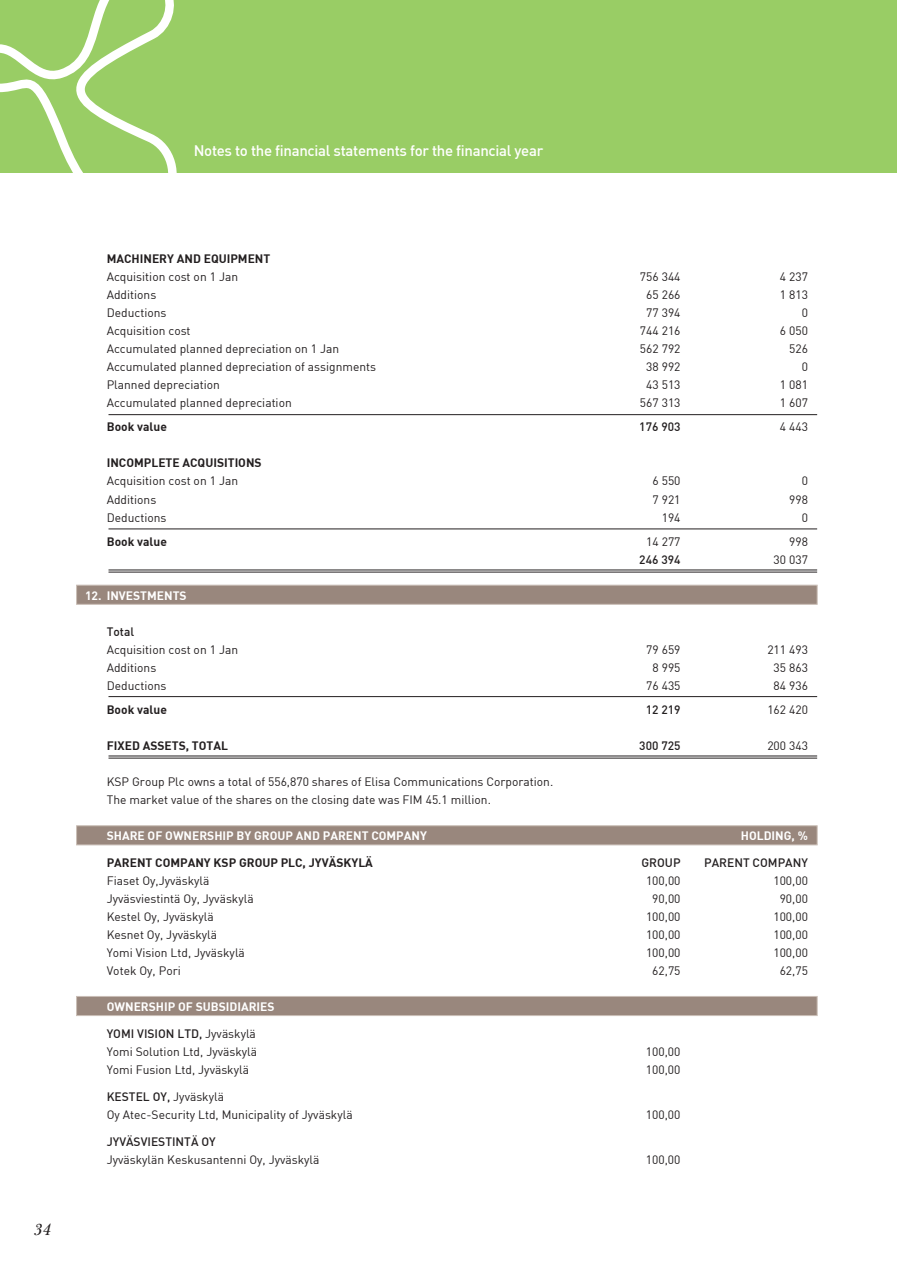
<style>
.page{position:relative;width:897px;height:1265px;background:#fff}
.page>*{position:absolute;margin:0;border:0;box-sizing:border-box;transform-origin:0 0}
.t1{font:italic 18px "Bulmer";color:#231f20}
.t2{font:500 15px "DIN";letter-spacing:-.02em;color:#fff}
.t3{font:12px/18px "DIN";color:#231f20}
.t4{font:700 12px "DIN";color:#231f20}
.t5{font:700 12px "DIN";color:#fff}
.t6{font:500 12px "DIN";color:#231f20}
.s1{font-style:inherit}
.s2{font-weight:500}
</style>
<div class="page">
<div style="left:76px;top:996px;width:741px;height:19px;background:#99877d;border:1px solid #cabeb6"></div>
<div style="left:76px;top:825px;width:741px;height:20px;background:#99877d;border:1px solid #cabeb6"></div>
<div style="left:76px;top:584px;width:741px;height:20px;background:#99877d;border:1px solid #cabeb6"></div>
<div style="left:0;top:0;width:896px;height:173px;background:#99cd65"></div>
<svg style="left:0;top:0;width:177px;height:173px"></svg>
<hr style="left:108px;top:696px;width:708px;height:1px;background:#231f20">
<hr style="left:108px;top:414px;width:708px;height:1px;background:#231f20">
<hr style="left:108px;top:528px;width:708px;height:1px;background:#231f20">
<hr style="left:108px;top:755px;width:708px;height:1px;background:#231f20">
<hr style="left:108px;top:757px;width:708px;height:1px;background:#231f20">
<hr style="left:108px;top:569px;width:708px;height:1px;background:#231f20">
<hr style="left:108px;top:571px;width:708px;height:1px;background:#231f20">
<p class="t2" style="left:194px;top:141px;width:351px">Notes to the financial statements for the financial year</p>
<h1 class="t1" style="left:34px;top:1222px;width:19px">34</h1>
<p class="t4" style="left:107px;top:251px;width:165px">MACHINERY AND EQUIPMENT</p>
<p class="t3" style="left:107px;top:268px;width:133px">Acquisition cost on 1 Jan</p>
<p class="t3" style="left:639px;top:268px;width:42px">756 344</p>
<p class="t3" style="left:779px;top:268px;width:30px">4 237</p>
<p class="t3" style="left:107px;top:286px;width:51px">Additions</p>
<p class="t3" style="left:646px;top:286px;width:36px">65 266</p>
<p class="t3" style="left:779px;top:286px;width:30px">1 813</p>
<p class="t3" style="left:107px;top:304px;width:61px">Deductions</p>
<p class="t3" style="left:646px;top:304px;width:36px">77 394</p>
<p class="t3" style="left:801px;top:304px;width:8px">0</p>
<p class="t3" style="left:107px;top:322px;width:85px">Acquisition cost</p>
<p class="t3" style="left:639px;top:322px;width:42px">744 216</p>
<p class="t3" style="left:779px;top:322px;width:30px">6 050</p>
<p class="t3" style="left:107px;top:340px;width:234px">Accumulated planned depreciation on 1 Jan</p>
<p class="t3" style="left:639px;top:340px;width:42px">562 792</p>
<p class="t3" style="left:788px;top:340px;width:20px">526</p>
<p class="t3" style="left:107px;top:358px;width:271px">Accumulated planned depreciation of assignments</p>
<p class="t3" style="left:646px;top:358px;width:36px">38 992</p>
<p class="t3" style="left:801px;top:358px;width:8px">0</p>
<p class="t3" style="left:107px;top:376px;width:115px">Planned depreciation</p>
<p class="t3" style="left:646px;top:376px;width:36px">43 513</p>
<p class="t3" style="left:779px;top:376px;width:30px">1 081</p>
<p class="t3" style="left:107px;top:394px;width:186px">Accumulated planned depreciation</p>
<p class="t3" style="left:639px;top:394px;width:42px">567 313</p>
<p class="t3" style="left:779px;top:394px;width:30px">1 607</p>
<p class="t4" style="left:107px;top:419px;width:62px">Book value</p>
<p class="t6" style="left:639px;top:419px;width:43px">176 903</p>
<p class="t3" style="left:779px;top:418px;width:30px">4 443</p>
<p class="t4" style="left:107px;top:455px;width:156px">INCOMPLETE ACQUISITIONS</p>
<p class="t3" style="left:107px;top:472px;width:133px">Acquisition cost on 1 Jan</p>
<p class="t3" style="left:652px;top:472px;width:30px">6 550</p>
<p class="t3" style="left:801px;top:472px;width:8px">0</p>
<p class="t3" style="left:107px;top:490px;width:51px">Additions</p>
<p class="t3" style="left:652px;top:490px;width:30px">7 921</p>
<p class="t3" style="left:788px;top:490px;width:20px">998</p>
<p class="t3" style="left:107px;top:508px;width:61px">Deductions</p>
<p class="t3" style="left:661px;top:508px;width:20px">194</p>
<p class="t3" style="left:801px;top:508px;width:8px">0</p>
<p class="t4" style="left:107px;top:533px;width:62px">Book value</p>
<p class="t3" style="left:646px;top:532px;width:36px">14 277</p>
<p class="t3" style="left:788px;top:532px;width:20px">998</p>
<p class="t6" style="left:639px;top:551px;width:43px">246 394</p>
<p class="t3" style="left:773px;top:550px;width:36px">30 037</p>
<p class="t5" style="left:85px;top:587px;width:103px">12. INVESTMENTS</p>
<p class="t6" style="left:107px;top:623px;width:29px">Total</p>
<p class="t3" style="left:107px;top:640px;width:133px">Acquisition cost on 1 Jan</p>
<p class="t3" style="left:646px;top:640px;width:36px">79 659</p>
<p class="t3" style="left:767px;top:640px;width:42px">211 493</p>
<p class="t3" style="left:107px;top:658px;width:51px">Additions</p>
<p class="t3" style="left:652px;top:658px;width:30px">8 995</p>
<p class="t3" style="left:773px;top:658px;width:36px">35 863</p>
<p class="t3" style="left:107px;top:676px;width:61px">Deductions</p>
<p class="t3" style="left:646px;top:676px;width:36px">76 435</p>
<p class="t3" style="left:773px;top:676px;width:36px">84 936</p>
<p class="t4" style="left:107px;top:701px;width:62px">Book value</p>
<p class="t6" style="left:645px;top:701px;width:36px">12 219</p>
<p class="t3" style="left:767px;top:700px;width:42px">162 420</p>
<p class="t4" style="left:107px;top:737px;width:123px">FIXED ASSETS, TOTAL</p>
<p class="t6" style="left:639px;top:737px;width:43px">300 725</p>
<p class="t3" style="left:767px;top:736px;width:42px">200 343</p>
<p class="t3" style="left:107px;top:772px;width:448px">KSP Group Plc owns a total of 556,870 shares of Elisa Communications Corporation.<br>The market value of the shares on the closing date was FIM 45.1 million.</p>
<p class="t5" style="left:107px;top:827px;width:321px">SHARE OF OWNERSHIP BY GROUP AND PARENT COMPANY</p>
<p class="t5" style="left:740px;top:827px;width:69px">HOLDING, %</p>
<p class="t4" style="left:107px;top:854px;width:267px">PARENT COMPANY KSP GROUP PLC, JYV<span class="s1">Ä</span>SKYL<span class="s1">Ä</span></p>
<p class="t6" style="left:641px;top:854px;width:41px">GROUP</p>
<p class="t6" style="left:703px;top:854px;width:105px">PARENT COMPANY</p>
<p class="t3" style="left:107px;top:871px;width:104px">Fiaset Oy,Jyväskylä</p>
<p class="t3" style="left:645px;top:871px;width:36px">100,00</p>
<p class="t3" style="left:773px;top:871px;width:36px">100,00</p>
<p class="t3" style="left:107px;top:889px;width:148px">Jyväsviestintä Oy, Jyväskylä</p>
<p class="t3" style="left:652px;top:889px;width:30px">90,00</p>
<p class="t3" style="left:779px;top:889px;width:30px">90,00</p>
<p class="t3" style="left:107px;top:907px;width:109px">Kestel Oy, Jyväskylä</p>
<p class="t3" style="left:645px;top:907px;width:36px">100,00</p>
<p class="t3" style="left:773px;top:907px;width:36px">100,00</p>
<p class="t3" style="left:107px;top:925px;width:112px">Kesnet Oy, Jyväskylä</p>
<p class="t3" style="left:645px;top:925px;width:36px">100,00</p>
<p class="t3" style="left:773px;top:925px;width:36px">100,00</p>
<p class="t3" style="left:107px;top:943px;width:139px">Yomi Vision Ltd, Jyväskylä</p>
<p class="t3" style="left:645px;top:943px;width:36px">100,00</p>
<p class="t3" style="left:773px;top:943px;width:36px">100,00</p>
<p class="t3" style="left:107px;top:961px;width:76px">Votek Oy, Pori</p>
<p class="t3" style="left:652px;top:961px;width:30px">62,75</p>
<p class="t3" style="left:779px;top:961px;width:30px">62,75</p>
<p class="t5" style="left:107px;top:998px;width:169px">OWNERSHIP OF SUBSIDIARIES</p>
<p class="t3" style="left:107px;top:1024px;width:152px"><span class="s2">YOMI VISION LTD,</span> Jyväskylä<br>Yomi Solution Ltd, Jyväskylä</p>
<p class="t3" style="left:645px;top:1042px;width:36px">100,00</p>
<p class="t3" style="left:107px;top:1060px;width:144px">Yomi Fusion Ltd, Jyväskylä</p>
<p class="t3" style="left:645px;top:1060px;width:36px">100,00</p>
<p class="t3" style="left:107px;top:1087px;width:247px"><span class="s2">KESTEL OY,</span> Jyväskylä<br>Oy Atec-Security Ltd, Municipality of Jyväskylä</p>
<p class="t3" style="left:645px;top:1105px;width:36px">100,00</p>
<p class="t6" style="left:107px;top:1133px;width:110px">JYVÄSVIESTINTÄ OY</p>
<p class="t3" style="left:107px;top:1150px;width:214px">Jyväskylän Keskusantenni Oy, Jyväskylä</p>
<p class="t3" style="left:645px;top:1150px;width:36px">100,00</p>
</div>
